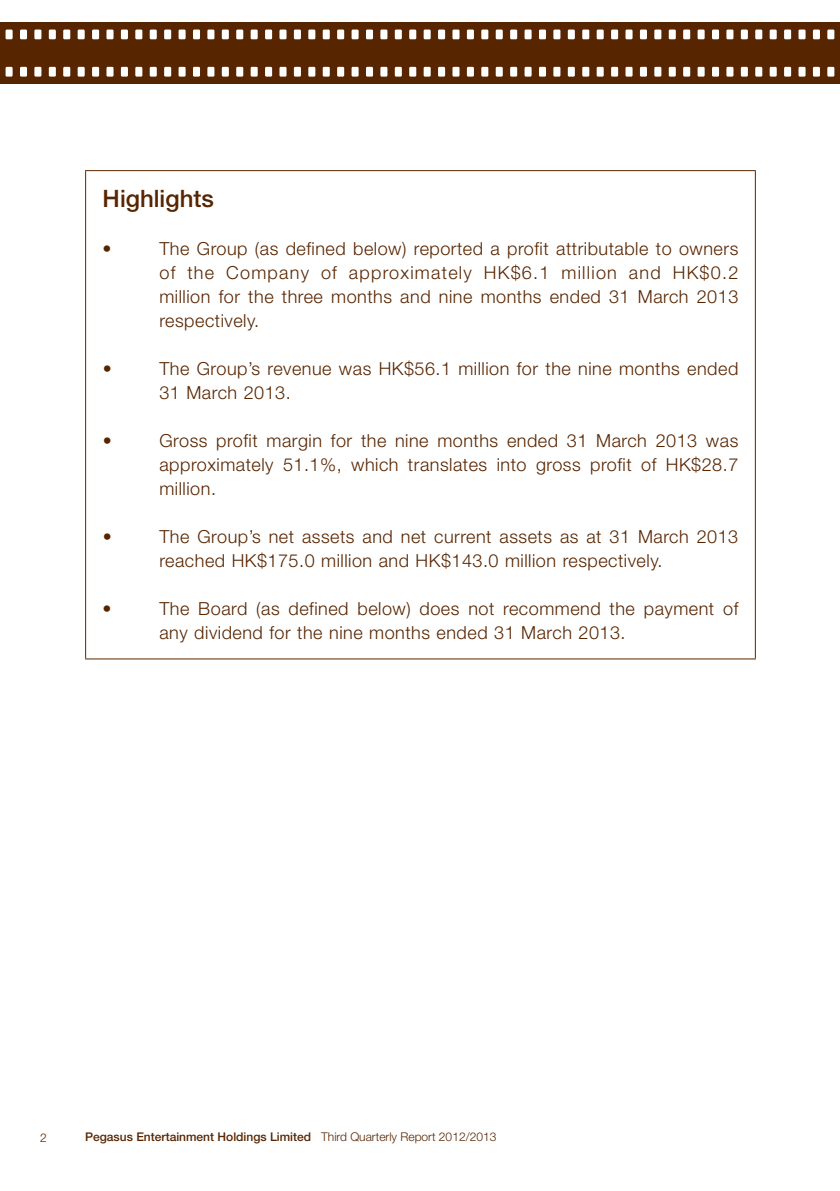
<style>
.page{position:relative;width:840px;height:1191px;background:#fff}
.page>*{position:absolute;margin:0;border:0;box-sizing:border-box;transform-origin:0 0}
.t1{font:500 24px "Helvetica Neue LT Std";color:#572500}
.t2{font:300 18px/24px "Helvetica Neue LT Std";letter-spacing:.03em;color:#572500}
.t3{font:500 12px "Helvetica Neue LT Std";color:#572500}
.t4{font:300 12px "Helvetica Neue LT Std";color:#572500}
.s1{font-weight:300}
</style>
<div class="page">
<div style="left:0;top:23px;width:839px;height:61px;background:#572500"></div>
<div style="left:6px;top:30px;width:7px;height:9px;background:#fff"></div>
<div style="left:20px;top:30px;width:7px;height:9px;background:#fff"></div>
<div style="left:34px;top:30px;width:7px;height:9px;background:#fff"></div>
<div style="left:49px;top:30px;width:7px;height:9px;background:#fff"></div>
<div style="left:63px;top:30px;width:7px;height:9px;background:#fff"></div>
<div style="left:567px;top:30px;width:7px;height:9px;background:#fff"></div>
<div style="left:553px;top:30px;width:7px;height:9px;background:#fff"></div>
<div style="left:538px;top:30px;width:7px;height:9px;background:#fff"></div>
<div style="left:524px;top:30px;width:7px;height:9px;background:#fff"></div>
<div style="left:510px;top:30px;width:7px;height:9px;background:#fff"></div>
<div style="left:481px;top:30px;width:7px;height:9px;background:#fff"></div>
<div style="left:466px;top:30px;width:7px;height:9px;background:#fff"></div>
<div style="left:452px;top:30px;width:7px;height:9px;background:#fff"></div>
<div style="left:438px;top:30px;width:7px;height:9px;background:#fff"></div>
<div style="left:423px;top:30px;width:7px;height:9px;background:#fff"></div>
<div style="left:409px;top:30px;width:7px;height:9px;background:#fff"></div>
<div style="left:394px;top:30px;width:7px;height:9px;background:#fff"></div>
<div style="left:380px;top:30px;width:7px;height:9px;background:#fff"></div>
<div style="left:366px;top:30px;width:7px;height:9px;background:#fff"></div>
<div style="left:337px;top:30px;width:7px;height:9px;background:#fff"></div>
<div style="left:322px;top:30px;width:7px;height:9px;background:#fff"></div>
<div style="left:308px;top:30px;width:7px;height:9px;background:#fff"></div>
<div style="left:294px;top:30px;width:7px;height:9px;background:#fff"></div>
<div style="left:279px;top:30px;width:7px;height:9px;background:#fff"></div>
<div style="left:265px;top:30px;width:7px;height:9px;background:#fff"></div>
<div style="left:250px;top:30px;width:7px;height:9px;background:#fff"></div>
<div style="left:236px;top:30px;width:7px;height:9px;background:#fff"></div>
<div style="left:222px;top:30px;width:7px;height:9px;background:#fff"></div>
<div style="left:207px;top:30px;width:7px;height:9px;background:#fff"></div>
<div style="left:193px;top:30px;width:7px;height:9px;background:#fff"></div>
<div style="left:178px;top:30px;width:7px;height:9px;background:#fff"></div>
<div style="left:164px;top:30px;width:7px;height:9px;background:#fff"></div>
<div style="left:150px;top:30px;width:7px;height:9px;background:#fff"></div>
<div style="left:135px;top:30px;width:7px;height:9px;background:#fff"></div>
<div style="left:121px;top:30px;width:7px;height:9px;background:#fff"></div>
<div style="left:106px;top:30px;width:7px;height:9px;background:#fff"></div>
<div style="left:92px;top:30px;width:7px;height:9px;background:#fff"></div>
<div style="left:78px;top:30px;width:7px;height:9px;background:#fff"></div>
<div style="left:351px;top:30px;width:7px;height:9px;background:#fff"></div>
<div style="left:495px;top:30px;width:7px;height:9px;background:#fff"></div>
<svg style="left:826px;top:30px;width:7px;height:9px"></svg>
<div style="left:812px;top:30px;width:7px;height:9px;background:#fff"></div>
<svg style="left:783px;top:30px;width:7px;height:9px"></svg>
<div style="left:769px;top:30px;width:7px;height:9px;background:#fff"></div>
<svg style="left:754px;top:30px;width:7px;height:9px"></svg>
<div style="left:740px;top:30px;width:7px;height:9px;background:#fff"></div>
<div style="left:726px;top:30px;width:7px;height:9px;background:#fff"></div>
<div style="left:711px;top:30px;width:7px;height:9px;background:#fff"></div>
<div style="left:697px;top:30px;width:7px;height:9px;background:#fff"></div>
<svg style="left:682px;top:30px;width:7px;height:9px"></svg>
<div style="left:668px;top:30px;width:7px;height:9px;background:#fff"></div>
<div style="left:639px;top:30px;width:7px;height:9px;background:#fff"></div>
<div style="left:625px;top:30px;width:7px;height:9px;background:#fff"></div>
<svg style="left:610px;top:30px;width:7px;height:9px"></svg>
<div style="left:596px;top:30px;width:7px;height:9px;background:#fff"></div>
<div style="left:582px;top:30px;width:7px;height:9px;background:#fff"></div>
<div style="left:654px;top:30px;width:7px;height:9px;background:#fff"></div>
<div style="left:798px;top:30px;width:7px;height:9px;background:#fff"></div>
<div style="left:6px;top:67px;width:7px;height:10px;background:#fff"></div>
<div style="left:20px;top:67px;width:7px;height:10px;background:#fff"></div>
<div style="left:34px;top:67px;width:7px;height:10px;background:#fff"></div>
<div style="left:49px;top:67px;width:7px;height:10px;background:#fff"></div>
<div style="left:63px;top:67px;width:7px;height:10px;background:#fff"></div>
<div style="left:567px;top:67px;width:7px;height:10px;background:#fff"></div>
<div style="left:553px;top:67px;width:7px;height:10px;background:#fff"></div>
<div style="left:538px;top:67px;width:7px;height:10px;background:#fff"></div>
<div style="left:524px;top:67px;width:7px;height:10px;background:#fff"></div>
<div style="left:510px;top:67px;width:7px;height:10px;background:#fff"></div>
<div style="left:481px;top:67px;width:7px;height:10px;background:#fff"></div>
<div style="left:466px;top:67px;width:7px;height:10px;background:#fff"></div>
<div style="left:452px;top:67px;width:7px;height:10px;background:#fff"></div>
<div style="left:438px;top:67px;width:7px;height:10px;background:#fff"></div>
<div style="left:423px;top:67px;width:7px;height:10px;background:#fff"></div>
<div style="left:409px;top:67px;width:7px;height:10px;background:#fff"></div>
<div style="left:394px;top:67px;width:7px;height:10px;background:#fff"></div>
<div style="left:380px;top:67px;width:7px;height:10px;background:#fff"></div>
<div style="left:366px;top:67px;width:7px;height:10px;background:#fff"></div>
<div style="left:337px;top:67px;width:7px;height:10px;background:#fff"></div>
<div style="left:322px;top:67px;width:7px;height:10px;background:#fff"></div>
<div style="left:308px;top:67px;width:7px;height:10px;background:#fff"></div>
<div style="left:294px;top:67px;width:7px;height:10px;background:#fff"></div>
<div style="left:279px;top:67px;width:7px;height:10px;background:#fff"></div>
<div style="left:265px;top:67px;width:7px;height:10px;background:#fff"></div>
<div style="left:250px;top:67px;width:7px;height:10px;background:#fff"></div>
<div style="left:236px;top:67px;width:7px;height:10px;background:#fff"></div>
<div style="left:222px;top:67px;width:7px;height:10px;background:#fff"></div>
<div style="left:207px;top:67px;width:7px;height:10px;background:#fff"></div>
<div style="left:193px;top:67px;width:7px;height:10px;background:#fff"></div>
<div style="left:178px;top:67px;width:7px;height:10px;background:#fff"></div>
<div style="left:164px;top:67px;width:7px;height:10px;background:#fff"></div>
<div style="left:150px;top:67px;width:7px;height:10px;background:#fff"></div>
<div style="left:135px;top:67px;width:7px;height:10px;background:#fff"></div>
<div style="left:121px;top:67px;width:7px;height:10px;background:#fff"></div>
<div style="left:106px;top:67px;width:7px;height:10px;background:#fff"></div>
<div style="left:92px;top:67px;width:7px;height:10px;background:#fff"></div>
<div style="left:78px;top:67px;width:7px;height:10px;background:#fff"></div>
<div style="left:351px;top:67px;width:7px;height:10px;background:#fff"></div>
<div style="left:495px;top:67px;width:7px;height:10px;background:#fff"></div>
<svg style="left:826px;top:67px;width:7px;height:10px"></svg>
<div style="left:812px;top:67px;width:7px;height:10px;background:#fff"></div>
<svg style="left:783px;top:67px;width:7px;height:10px"></svg>
<div style="left:769px;top:67px;width:7px;height:10px;background:#fff"></div>
<svg style="left:754px;top:67px;width:7px;height:10px"></svg>
<div style="left:740px;top:67px;width:7px;height:10px;background:#fff"></div>
<div style="left:726px;top:67px;width:7px;height:10px;background:#fff"></div>
<div style="left:711px;top:67px;width:7px;height:10px;background:#fff"></div>
<div style="left:697px;top:67px;width:7px;height:10px;background:#fff"></div>
<svg style="left:682px;top:67px;width:7px;height:10px"></svg>
<div style="left:668px;top:67px;width:7px;height:10px;background:#fff"></div>
<div style="left:639px;top:67px;width:7px;height:10px;background:#fff"></div>
<div style="left:625px;top:67px;width:7px;height:10px;background:#fff"></div>
<svg style="left:610px;top:67px;width:7px;height:10px"></svg>
<div style="left:596px;top:67px;width:7px;height:10px;background:#fff"></div>
<div style="left:582px;top:67px;width:7px;height:10px;background:#fff"></div>
<div style="left:654px;top:67px;width:7px;height:10px;background:#fff"></div>
<div style="left:798px;top:67px;width:7px;height:10px;background:#fff"></div>
<hr style="left:85px;top:170px;width:670px;height:1px;background:#572500">
<hr style="left:85px;top:171px;width:1px;height:487px;background:#572500">
<hr style="left:754px;top:171px;width:1px;height:487px;background:#572500">
<hr style="left:85px;top:658px;width:670px;height:1px;background:#572500">
<h1 class="t1" style="left:103px;top:184px;width:113px">Highlights</h1>
<p class="t2" style="left:103px;top:236px;width:10px">•</p>
<p class="t2" style="left:159px;top:236px;width:580px;text-align:justify">The Group (as defined below) reported a profit attributable to owners of the Company of approximately HK$6.1 million and HK$0.2 million for the three months and nine months ended 31 March 2013 respectively.</p>
<p class="t2" style="left:103px;top:356px;width:10px">•</p>
<p class="t2" style="left:159px;top:356px;width:580px">The Group’s revenue was HK$56.1 million for the nine months ended<br>31 March 2013.</p>
<p class="t2" style="left:103px;top:428px;width:10px">•</p>
<p class="t2" style="left:159px;top:428px;width:580px;text-align:justify">Gross profit margin for the nine months ended 31 March 2013 was approximately 51.1%, which translates into gross profit of HK$28.7 million.</p>
<p class="t2" style="left:103px;top:524px;width:10px">•</p>
<p class="t2" style="left:159px;top:524px;width:580px">The Group’s net assets and net current assets as at 31 March 2013 reached HK$175.0 million and HK$143.0 million respectively.</p>
<p class="t2" style="left:103px;top:596px;width:10px">•</p>
<p class="t2" style="left:159px;top:596px;width:580px">The Board (as defined below) does not recommend the payment of any dividend for the nine months ended 31 March 2013.</p>
<p class="t4" style="left:40px;top:1130px;width:8px">2</p>
<p class="t3" style="left:85px;top:1130px;width:412px">Pegasus Entertainment Holdings Limited <span class="s1">Third Quarterly Report 2012/2013</span></p>
</div>
